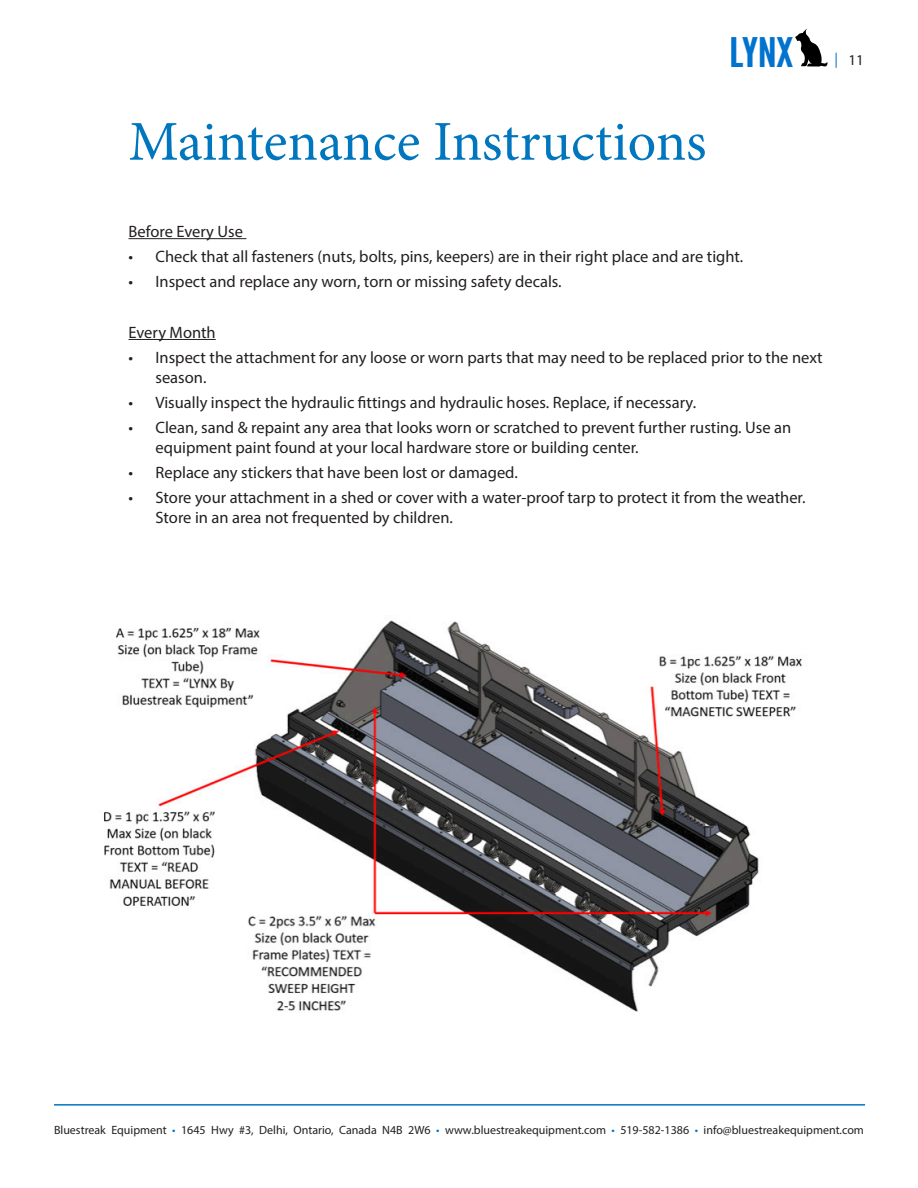
<style>
.page{position:relative;width:918px;height:1188px;background:#fff}
.page>*{position:absolute;margin:0;border:0;box-sizing:border-box;transform-origin:0 0}
.t1{font:56.25px "Minion Pro";letter-spacing:-.005em;color:#0076be}
.t2{font:40.65px "League Gothic";color:#0073ce;scale:1.15 1}
.chart_body{font:16.5px/19.8px "Myriad Pro";color:#231f20}
.t3{font:15px "Myriad Pro";color:#231f20}
.t4{font:12px "Myriad Pro";color:#231f20}
.s1{color:#0076be}
</style>
<div class="page">
<hr style="left:54px;top:1104px;width:811px;height:2px;background:#0076be">
<svg style="left:795px;top:29px;width:32px;height:38px"></svg>
<hr style="left:129px;top:238px;width:117px;height:1px;background:#231f20">
<hr style="left:129px;top:339px;width:87px;height:1px;background:#231f20">
<img style="left:104px;top:620px;width:698px;height:392px">
<p class="t1" style="left:129px;top:104px;width:580px">Maintenance Instructions</p>
<h2 class="t2" style="left:729px;top:28px;width:57px">LYNX</h2>
<p class="t3" style="left:834px;top:51px;width:31px"><span class="s1">|</span> 11</p>
<p class="chart_body" style="left:129px;top:221px;width:116px">Before Every Use</p>
<p class="chart_body" style="left:129px;top:247px;width:616px">• Check that all fasteners (nuts, bolts, pins, keepers) are in their right place and are tight.</p>
<p class="chart_body" style="left:129px;top:272px;width:435px">• Inspect and replace any worn, torn or missing safety decals.</p>
<p class="chart_body" style="left:129px;top:322px;width:89px">Every Month</p>
<p class="chart_body" style="left:156px;top:347px;width:669px;text-indent:-27px">• Inspect the attachment for any loose or worn parts that may need to be replaced prior to the next season.</p>
<p class="chart_body" style="left:129px;top:392px;width:569px">• Visually inspect the hydraulic fittings and hydraulic hoses. Replace, if necessary.</p>
<p class="chart_body" style="left:156px;top:418px;width:637px;text-indent:-27px">• Clean, sand &amp; repaint any area that looks worn or scratched to prevent further rusting. Use an equipment paint found at your local hardware store or building center.</p>
<p class="chart_body" style="left:129px;top:463px;width:391px">• Replace any stickers that have been lost or damaged.</p>
<p class="chart_body" style="left:156px;top:488px;width:652px;text-indent:-27px">• Store your attachment in a shed or cover with a water-proof tarp to protect it from the weather.<br>Store in an area not frequented by children.</p>
<p class="t4" style="left:54px;top:1123px;width:811px">Bluestreak Equipment <span class="s1">•</span> 1645 Hwy #3, Delhi, Ontario, Canada N4B 2W6 <span class="s1">•</span> www.bluestreakequipment.com <span class="s1">•</span> 519-582-1386 <span class="s1">•</span> info@bluestreakequipment.com</p>
</div>
